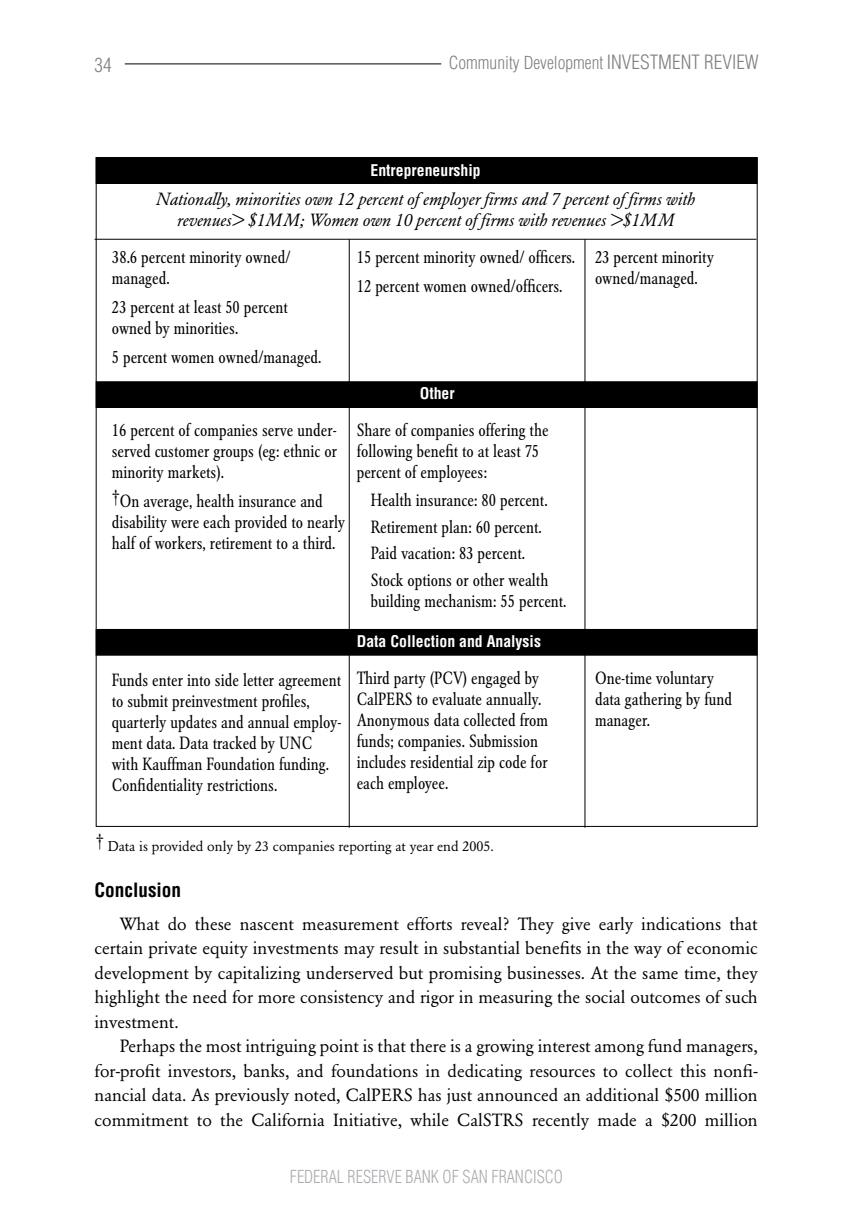
<style>
.page{position:relative;width:851px;height:1229px;background:#fff}
.page>*{position:absolute;margin:0;border:0;box-sizing:border-box;transform-origin:0 0}
.t1{font:700 condensed 19.25px "Helvetica";color:#000}
.t2{font:300 condensed 19.25px "Helvetica";color:#7e8082}
.t3{font:condensed 17.5px/21px "Garamond BE";color:#000}
.t4{font:17.5px/24.5px "Garamond BE";color:#000;text-align:justify}
.t5{font:italic 17.5px/21px "Garamond BE";color:#000;text-align:center}
.t6{font:300 condensed 17.5px "Helvetica";color:#7e8082}
.t7{font:300 condensed 17.5px "Helvetica";color:#a9abae;scale:.93 1}
.t8{font:700 condensed 15.75px "Helvetica";color:#fff}
.t9{font:14px "Garamond BE";color:#000}
.s1{font-size:19.25px}
</style>
<div class="page">
<div style="left:96px;top:158px;width:661px;height:25px;background:#000"></div>
<div style="left:96px;top:157px;width:661px;height:27px;border:1px solid #000"></div>
<div style="left:96px;top:382px;width:661px;height:25px;background:#000"></div>
<div style="left:96px;top:381px;width:661px;height:27px;border:1px solid #000"></div>
<div style="left:96px;top:629px;width:661px;height:26px;background:#000"></div>
<hr style="left:125px;top:63px;width:316px;height:1px;background:#000">
<hr style="left:94px;top:239px;width:662px;height:1px;background:#000">
<hr style="left:349px;top:239px;width:1px;height:588px;background:#000">
<hr style="left:584px;top:239px;width:1px;height:588px;background:#000">
<p class="t2" style="left:94px;top:53px;width:19px">34</p>
<p class="t6" style="left:449px;top:53px;width:311px">Community Development <span class="s1">INVESTMENT REVIEW</span></p>
<p class="t8" style="left:370px;top:161px;width:112px">Entrepreneurship</p>
<p class="t5" style="left:156px;top:189px;width:541px">Nationally, minorities own 12 percent of employer firms and 7 percent of firms with revenues&gt; $1MM; Women own 10 percent of firms with revenues &gt;$1MM</p>
<p class="t3" style="left:112px;top:247px;width:180px">38.6 percent minority owned/ managed.</p>
<p class="t3" style="left:112px;top:297px;width:178px">23 percent at least 50 percent owned by minorities.</p>
<p class="t3" style="left:112px;top:347px;width:211px">5 percent women owned/managed.</p>
<p class="t3" style="left:112px;top:420px;width:227px;text-align:justify">16 percent of companies serve under&shy;served customer groups (eg: ethnic or minority markets).</p>
<p class="t3" style="left:112px;top:491px;width:235px"><sup>†</sup>On average, health insurance and disability were each provided to nearly half of workers, retirement to a third.</p>
<p class="t3" style="left:112px;top:669px;width:231px">Funds enter into side letter agreement to submit preinvestment profiles, quarterly updates and annual employ&shy;ment data. Data tracked by UNC with Kauffman Foundation funding.<br>Confidentiality restrictions.</p>
<p class="t3" style="left:357px;top:243px;width:220px;line-height:28.9px">15 percent minority owned/ officers.<br>12 percent women owned/officers.</p>
<p class="t8" style="left:420px;top:383px;width:36px">Other</p>
<p class="t3" style="left:357px;top:419px;width:193px">Share of companies offering the following benefit to at least 75 percent of employees:</p>
<p class="t3" style="left:371px;top:487px;width:179px;line-height:26.4px">Health insurance: 80 percent.<br>Retirement plan: 60 percent.<br>Paid vacation: 83 percent.<br>Stock options or other wealth</p>
<p class="t3" style="left:371px;top:590px;width:197px">building mechanism: 55 percent.</p>
<p class="t8" style="left:357px;top:631px;width:186px">Data Collection and Analysis</p>
<p class="t3" style="left:357px;top:667px;width:193px">Third party (PCV) engaged by<br>CalPERS to evaluate annually.<br>Anonymous data collected from funds; companies. Submission includes residential zip code for each employee.</p>
<p class="t9" style="left:96px;top:838px;width:400px"><sup>†</sup> Data is provided only by 23 companies reporting at year end 2005.</p>
<p class="t3" style="left:595px;top:247px;width:120px">23 percent minority owned/managed.</p>
<p class="t3" style="left:595px;top:668px;width:139px">One-time voluntary data gathering by fund manager.</p>
<p class="t1" style="left:94px;top:878px;width:88px">Conclusion</p>
<p class="t4" style="left:94px;top:911px;width:664px;text-indent:25px">What do these nascent measurement efforts reveal? They give early indications that certain private equity investments may result in substantial benefits in the way of economic development by capitalizing underserved but promising businesses. At the same time, they highlight the need for more consistency and rigor in measuring the social outcomes of such investment.</p>
<p class="t4" style="left:94px;top:1034px;width:664px;text-indent:25px">Perhaps the most intriguing point is that there is a growing interest among fund managers, for-profit investors, banks, and foundations in dedicating resources to collect this nonfi&shy;nancial data. As previously noted, CalPERS has just announced an additional $500 million commitment to the California Initiative, while CalSTRS recently made a $200 million</p>
<p class="t7" style="left:290px;top:1166px;width:295px">FEDERAL RESERVE BANK OF SAN FRANCISCO</p>
</div>
